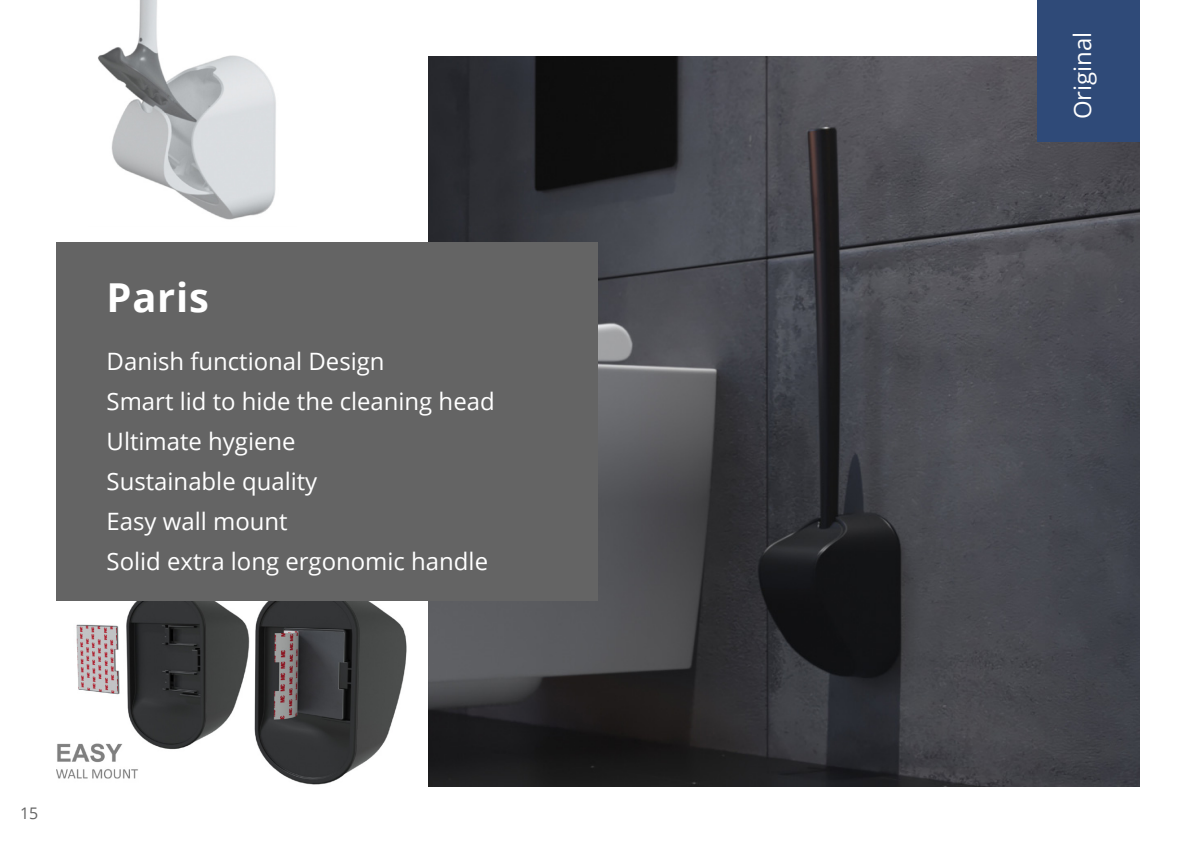
<style>
.page{position:relative;width:1196px;height:843px;background:#fff}
.page>*{position:absolute;margin:0;border:0;box-sizing:border-box;transform-origin:0 0}
.t1{font:700 39.8px "Open Sans";letter-spacing:.02em;color:#fff}
.t2{font:24px "Open Sans";color:#fff}
.t3{font:16px "Open Sans";color:#646464}
</style>
<div class="page">
<img style="left:56px;top:537px;width:360px;height:248px">
<img style="left:429px;top:57px;width:709px;height:729px">
<div style="left:1036px;top:0;width:102px;height:141px;background:#2f4a78"></div>
<img style="left:98px;top:0;width:178px;height:220px">
<div style="left:57px;top:242px;width:541px;height:358px;background:#646464"></div>
<p class="t1" style="left:107px;top:269px;width:104px">Paris</p>
<p class="t2" style="left:107px;top:345px;width:279px">Danish functional Design</p>
<p class="t2" style="left:107px;top:385px;width:389px">Smart lid to hide the cleaning head</p>
<p class="t2" style="left:107px;top:425px;width:190px">Ultimate hygiene</p>
<p class="t2" style="left:107px;top:464px;width:212px">Sustainable quality</p>
<p class="t2" style="left:107px;top:504px;width:182px">Easy wall mount</p>
<p class="t2" style="left:107px;top:544px;width:383px">Solid extra long ergonomic handle</p>
<p class="t3" style="left:20px;top:801px;width:20px">15</p>
<p class="t2" style="left:1065px;top:119px;width:89px;rotate:-90deg">Original</p>
</div>
